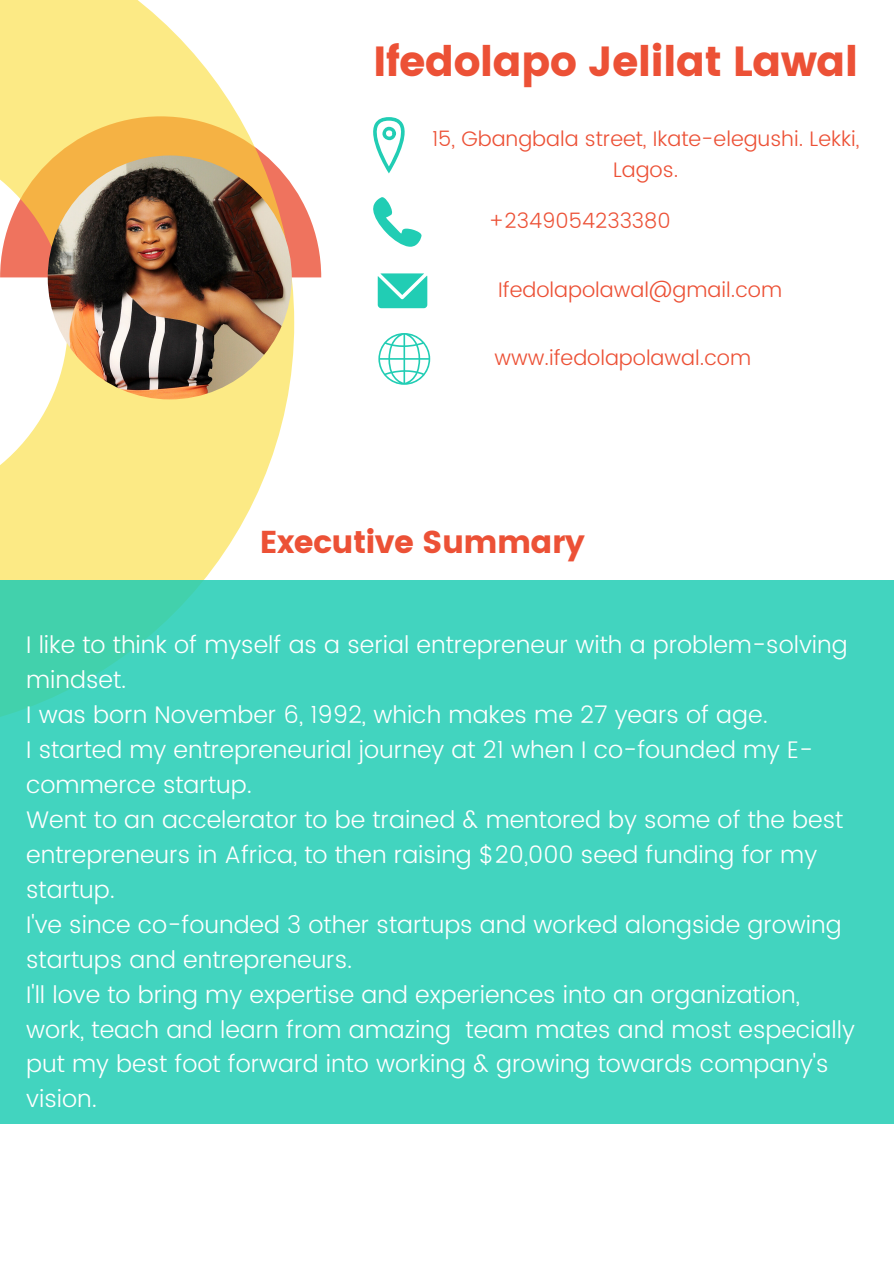
<style>
.page{position:relative;width:894px;height:1264px;background:#fff}
.page>*{position:absolute;margin:0;border:0;box-sizing:border-box;transform-origin:0 0}
.t1{font:42px "Poppins";letter-spacing:-.02em;color:#ec5136}
.t2{font:31.5px "Poppins";letter-spacing:-.02em;color:#ec5136}
.t3{font:300 24px/35px "Poppins";color:#fff}
.t4{font:300 21px/31.5px "Poppins";color:#ec5136;text-align:center}
</style>
<div class="page">
<svg style="left:295px;top:189px;width:26px;height:88px;fill:#ef735e"></svg>
<svg style="left:0;top:0;width:295px;height:580px;fill:#fcea85"></svg>
<img style="left:48px;top:155px;width:244px;height:244px;border-radius:50%">
<div style="left:0;top:580px;width:893px;height:544px;background:#42d4bf"></div>
<svg style="left:373px;top:117px;width:31px;height:56px"></svg>
<svg style="left:373px;top:197px;width:48px;height:50px"></svg>
<svg style="left:377px;top:273px;width:50px;height:35px;background:#45d5c0"></svg>
<svg style="left:378px;top:333px;width:52px;height:52px"></svg>
<h1 class="t1" style="left:373px;top:37px;width:486px">Ifedolapo Jelilat Lawal</h1>
<p class="t4" style="left:432px;top:123px;width:428px">15, Gbangbala street, Ikate-elegushi. Lekki,<br>Lagos.</p>
<p class="t4" style="left:488px;top:205px;width:184px">+2349054233380</p>
<p class="t4" style="left:498px;top:274px;width:285px">Ifedolapolawal@gmail.com</p>
<p class="t4" style="left:494px;top:342px;width:258px">www.ifedolapolawal.com</p>
<h2 class="t2" style="left:260px;top:524px;width:326px">Executive Summary</h2>
<p class="t3" style="left:26px;top:627px;width:830px">I like to think of myself as a serial entrepreneur with a problem-solving mindset.<br>I was born November 6, 1992, which makes me 27 years of age.<br>I started my entrepreneurial journey at 21 when I co-founded my E&shy;commerce startup.<br>Went to an accelerator to be trained &amp; mentored by some of the best entrepreneurs in Africa, to then raising $20,000 seed funding for my startup.<br>I've since co-founded 3 other startups and worked alongside growing startups and entrepreneurs.<br>I'll love to bring my expertise and experiences into an organization, work, teach and learn from amazing team mates and most especially put my best foot forward into working &amp; growing towards company's vision.</p>
</div>
